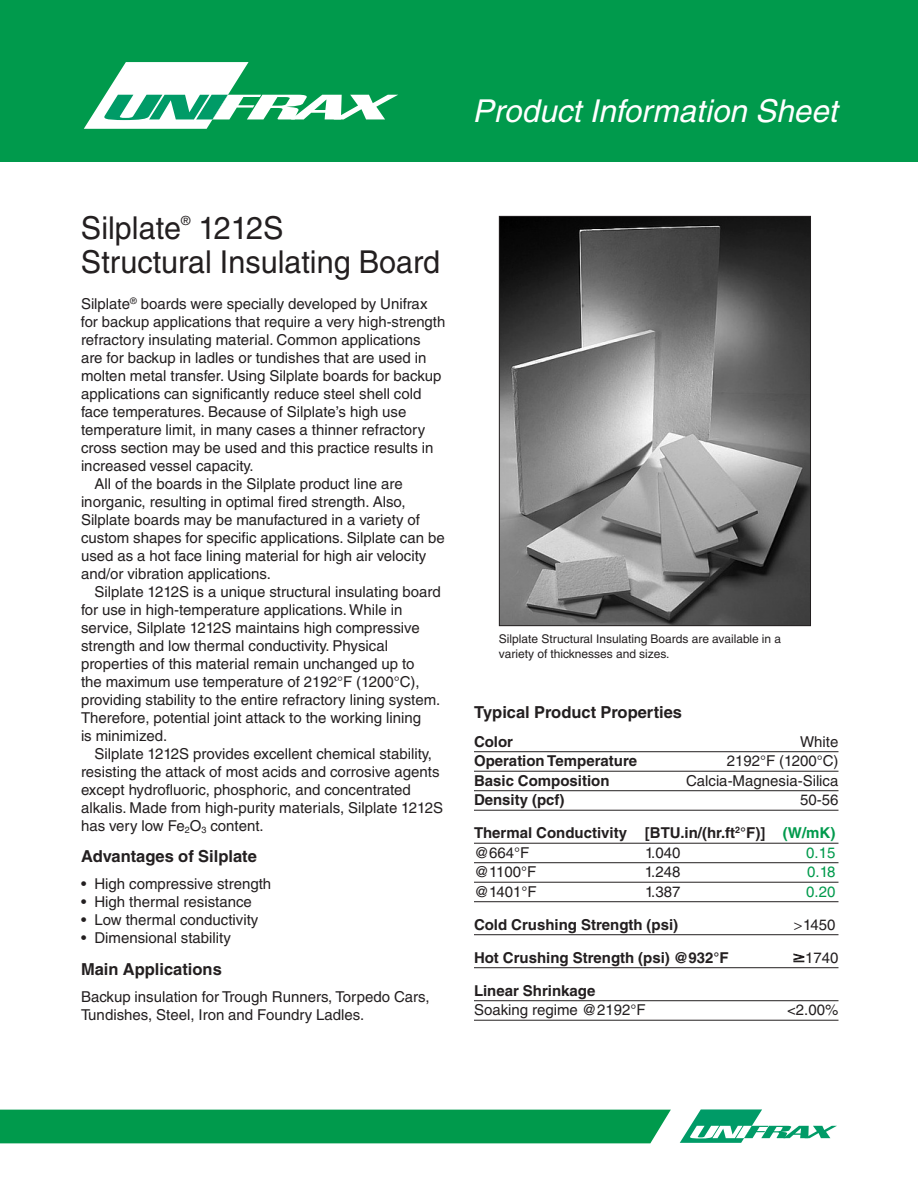
<style>
.page{position:relative;width:918px;height:1188px;background:#fff}
.page>*{position:absolute;margin:0;border:0;box-sizing:border-box;transform-origin:0 0}
.t1{font:31.5px/34.5px "Helvetica";color:#231f20}
.t2{font:italic 31.5px "Helvetica";color:#fff}
.t3{font:700 16.5px "Helvetica";color:#231f20}
.t4{font:15px/18px "Helvetica";color:#231f20}
.t5{font:700 15px/19.5px "Helvetica";color:#231f20}
.t6{font:15px "Helvetica";color:#009a4c}
.t7{font:12.6px "Helvetica";color:#231f20}
.t8{font:12px/15px "Helvetica";color:#231f20}
.s1{color:#009a4c}
.s2{font-weight:400}
.s3{font-weight:300}
.s4{font-family:"Mathematical Pi One"}
</style>
<div class="page">
<div style="left:0;top:0;width:918px;height:162px;background:#009a4c"></div>
<svg style="left:84px;top:62px;width:314px;height:67px"></svg>
<hr style="left:474px;top:751px;width:364px;height:1px;background:#231f20">
<hr style="left:474px;top:771px;width:364px;height:1px;background:#231f20">
<hr style="left:474px;top:790px;width:364px;height:1px;background:#231f20">
<hr style="left:474px;top:810px;width:364px;height:1px;background:#231f20">
<hr style="left:474px;top:843px;width:364px;height:1px;background:#231f20">
<hr style="left:474px;top:862px;width:364px;height:1px;background:#231f20">
<hr style="left:474px;top:882px;width:364px;height:1px;background:#231f20">
<hr style="left:474px;top:901px;width:364px;height:1px;background:#231f20">
<hr style="left:474px;top:934px;width:364px;height:1px;background:#231f20">
<hr style="left:474px;top:967px;width:364px;height:1px;background:#231f20">
<hr style="left:474px;top:1000px;width:364px;height:1px;background:#231f20">
<hr style="left:474px;top:1020px;width:364px;height:1px;background:#231f20">
<div style="left:0;top:1110px;width:671px;height:33px;background:#009a4c"></div>
<svg style="left:680px;top:1109px;width:157px;height:34px"></svg>
<img style="left:501px;top:218px;width:308px;height:406px">
<div style="left:499px;top:216px;width:312px;height:410px;border:1px solid #231f20"></div>
<h1 class="t2" style="left:472px;top:99px;width:373px">Product Information Sheet</h1>
<h1 class="t1" style="left:81px;top:213px;width:361px;text-indent:118px">1212S<br>Structural Insulating Board</h1>
<h1 class="t1" style="left:81px;top:213px;width:102px">Silplate</h1>
<p class="t7" style="left:181px;top:216px;width:11px">®</p>
<p class="t4" style="left:81px;top:296px;width:348px">Silplate<sup>®</sup> boards were specially developed by Unifrax</p>
<p class="t4" style="left:81px;top:314px;width:366px">for backup applications that require a very high-strength</p>
<p class="t4" style="left:81px;top:332px;width:341px">refractory insulating material. Common applications</p>
<p class="t4" style="left:81px;top:350px;width:347px">are for backup in ladles or tundishes that are used in</p>
<p class="t4" style="left:81px;top:368px;width:362px">molten metal transfer. Using Silplate boards for backup</p>
<p class="t4" style="left:81px;top:386px;width:342px">applications can significantly reduce steel shell cold</p>
<p class="t4" style="left:81px;top:404px;width:327px">face temperatures. Because of Silplate’s high use</p>
<p class="t4" style="left:81px;top:422px;width:346px">temperature limit, in many cases a thinner refractory</p>
<p class="t4" style="left:81px;top:440px;width:354px">cross section may be used and this practice results in</p>
<p class="t4" style="left:81px;top:458px;width:174px">increased vessel capacity.</p>
<p class="t4" style="left:94px;top:476px;width:310px">All of the boards in the Silplate product line are</p>
<p class="t4" style="left:81px;top:494px;width:326px">inorganic, resulting in optimal fired strength. Also,</p>
<p class="t4" style="left:81px;top:512px;width:340px">Silplate boards may be manufactured in a variety of</p>
<p class="t4" style="left:81px;top:530px;width:365px">custom shapes for specific applications. Silplate can be</p>
<p class="t4" style="left:81px;top:548px;width:347px">used as a hot face lining material for high air velocity</p>
<p class="t4" style="left:81px;top:566px;width:192px">and/or vibration applications.</p>
<p class="t4" style="left:94px;top:584px;width:348px">Silplate 1212S is a unique structural insulating board</p>
<p class="t4" style="left:81px;top:602px;width:323px">for use in high-temperature applications. While in</p>
<p class="t4" style="left:81px;top:620px;width:340px">service, Silplate 1212S maintains high compressive</p>
<p class="t4" style="left:81px;top:638px;width:309px">strength and low thermal conductivity. Physical</p>
<p class="t4" style="left:81px;top:656px;width:335px">properties of this material remain unchanged up to</p>
<p class="t4" style="left:81px;top:674px;width:340px">the maximum use temperature of 2192°F (1200°C),</p>
<p class="t4" style="left:81px;top:692px;width:361px">providing stability to the entire refractory lining system.</p>
<p class="t4" style="left:81px;top:710px;width:342px">Therefore, potential joint attack to the working lining</p>
<p class="t4" style="left:81px;top:728px;width:88px">is minimized.</p>
<p class="t4" style="left:94px;top:746px;width:339px">Silplate 1212S provides excellent chemical stability,</p>
<p class="t4" style="left:81px;top:764px;width:360px">resisting the attack of most acids and corrosive agents</p>
<p class="t4" style="left:81px;top:782px;width:331px">except hydrofluoric, phosphoric, and concentrated</p>
<p class="t4" style="left:81px;top:800px;width:364px">alkalis. Made from high-purity materials, Silplate 1212S</p>
<p class="t4" style="left:81px;top:818px;width:184px">has very low Fe<sub>2</sub>O<sub>3</sub> content.</p>
<p class="t3" style="left:81px;top:850px;width:177px">Advantages of Silplate</p>
<p class="t4" style="left:81px;top:876px;width:192px">• High compressive strength</p>
<p class="t4" style="left:81px;top:894px;width:172px">• High thermal resistance</p>
<p class="t4" style="left:81px;top:912px;width:179px">• Low thermal conductivity</p>
<p class="t4" style="left:81px;top:930px;width:151px">• Dimensional stability</p>
<p class="t3" style="left:81px;top:963px;width:142px">Main Applications</p>
<p class="t4" style="left:81px;top:989px;width:350px">Backup insulation for Trough Runners, Torpedo Cars,<br>Tundishes, Steel, Iron and Foundry Ladles.</p>
<p class="t8" style="left:499px;top:633px;width:284px">Silplate Structural Insulating Boards are available in a variety of thicknesses and sizes.</p>
<p class="t3" style="left:474px;top:706px;width:210px">Typical Product Properties</p>
<p class="t5" style="left:474px;top:733px;width:41px">Color</p>
<p class="t4" style="left:800px;top:734px;width:40px">White</p>
<p class="t5" style="left:474px;top:753px;width:165px">Operation Temperature</p>
<p class="t4" style="left:727px;top:754px;width:113px">2192°F (1200°C)</p>
<p class="t5" style="left:474px;top:772px;width:137px">Basic Composition</p>
<p class="t4" style="left:686px;top:773px;width:154px">Calcia-Magnesia-Silica</p>
<p class="t5" style="left:474px;top:792px;width:92px">Density (pcf)</p>
<p class="t4" style="left:800px;top:793px;width:40px">50-56</p>
<p class="t5" style="left:474px;top:825px;width:363px">Thermal Conductivity [BTU.in/(hr.ft<sup>2</sup>°F)] <span class="s1">(W/mK) </span><span class="s2">@664°F</span></p>
<p class="t4" style="left:645px;top:845px;width:37px">1.040</p>
<p class="t6" style="left:806px;top:847px;width:31px">0.15</p>
<p class="t4" style="left:474px;top:865px;width:64px">@1100°F</p>
<p class="t4" style="left:645px;top:865px;width:37px">1.248</p>
<p class="t6" style="left:807px;top:867px;width:30px">0.18</p>
<p class="t4" style="left:474px;top:884px;width:64px">@1401°F</p>
<p class="t4" style="left:645px;top:884px;width:37px">1.387</p>
<p class="t6" style="left:806px;top:886px;width:31px">0.20</p>
<p class="t5" style="left:474px;top:916px;width:206px">Cold Crushing Strength (psi)</p>
<p class="t4" style="left:793px;top:917px;width:44px"><span class="s3">&gt;</span>1450</p>
<p class="t5" style="left:474px;top:949px;width:256px">Hot Crushing Strength (psi) @932°F</p>
<p class="t4" style="left:793px;top:950px;width:47px"><span class="s4">-</span>1740</p>
<p class="t5" style="left:474px;top:982px;width:123px">Linear Shrinkage</p>
<p class="t4" style="left:474px;top:1003px;width:173px">Soaking regime @2192°F</p>
<p class="t4" style="left:787px;top:1003px;width:53px">&lt;2.00%</p>
</div>
